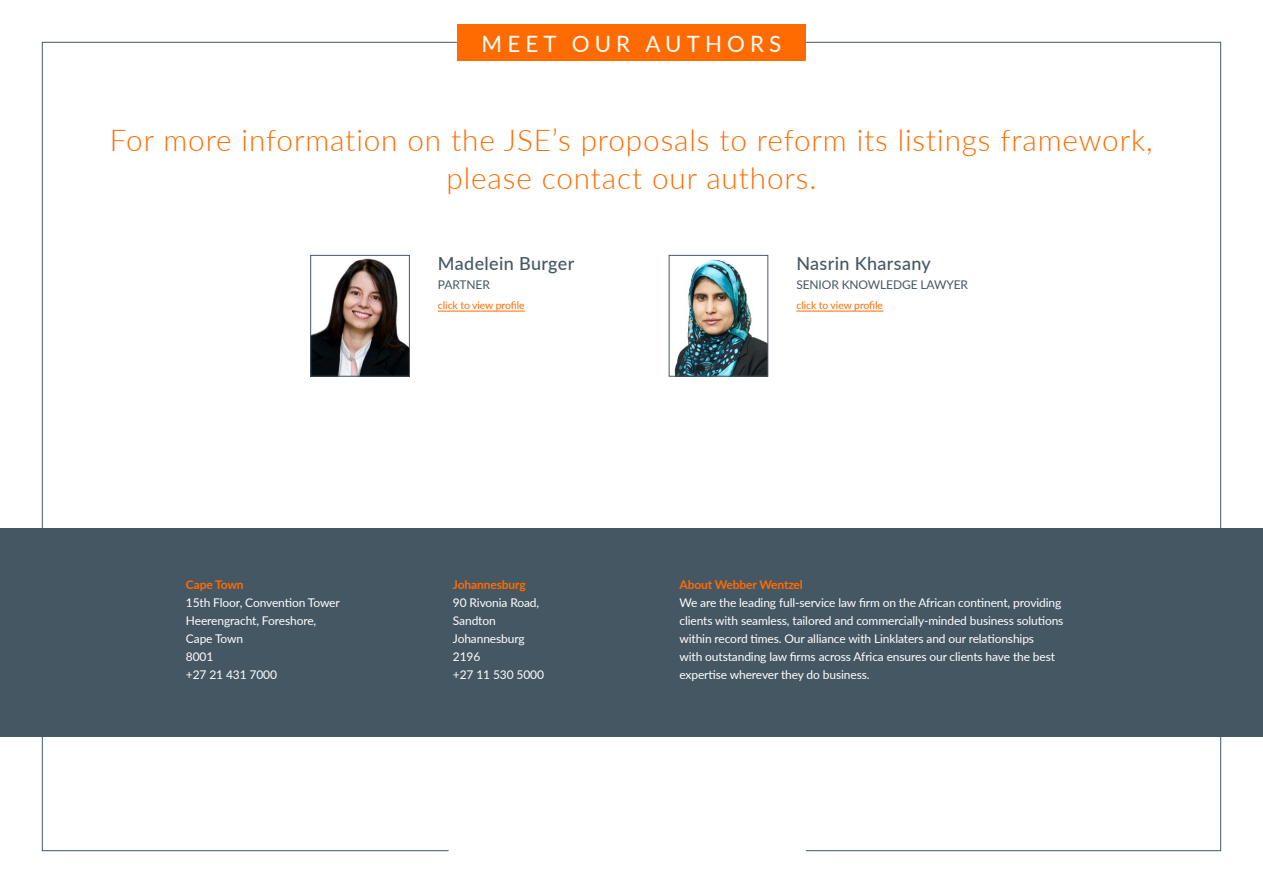
<style>
.page{position:relative;width:1263px;height:893px;background:#fff}
.page>*{position:absolute;margin:0;border:0;box-sizing:border-box;transform-origin:0 0}
.t1{font:300 30px/37.5px "Lato";letter-spacing:.03em;color:#ff6b00;text-align:center}
.t2{font:22.5px "Lato";letter-spacing:.23em;color:#fff}
.t3{font:500 18px "Lato";letter-spacing:.02em;color:#465764}
.t4{font:12px/18px "Lato";letter-spacing:-.01em;color:#fff}
.t5{font:700 12px "Lato";letter-spacing:-.01em;color:#ff6b00}
.t6{font:12px "Lato";letter-spacing:-.01em;color:#465764}
.t7{font:10.5px "Lato";letter-spacing:-.01em;color:#ff6b00}
</style>
<div class="page">
<div style="left:0;top:528px;width:1263px;height:209px;background:#465764"></div>
<hr style="left:438px;top:311px;width:87px;height:1px;background:#ff6b00">
<hr style="left:796px;top:311px;width:87px;height:1px;background:#ff6b00">
<img style="left:312px;top:258px;width:96px;height:116px">
<div style="left:310px;top:255px;width:100px;height:121px;border:1px solid #465764"></div>
<img style="left:674px;top:259px;width:92px;height:115px">
<div style="left:669px;top:255px;width:99px;height:121px;border:1px solid #465764"></div>
<div style="left:457px;top:24px;width:348px;height:37px;background:#ff6b00"></div>
<h2 class="t2" style="left:482px;top:27px;width:301px">MEET OUR AUTHORS</h2>
<h1 class="t1" style="left:110px;top:121px;width:1044px">For more information on the JSE’s proposals to reform its listings framework, please contact our authors.</h1>
<h3 class="t3" style="left:438px;top:250px;width:138px">Madelein Burger</h3>
<p class="t6" style="left:438px;top:276px;width:53px">PARTNER</p>
<p class="t7" style="left:438px;top:297px;width:88px">click to view profile</p>
<h3 class="t3" style="left:796px;top:250px;width:136px">Nasrin Kharsany</h3>
<p class="t6" style="left:796px;top:276px;width:173px">SENIOR KNOWLEDGE LAWYER</p>
<p class="t7" style="left:796px;top:297px;width:88px">click to view profile</p>
<p class="t5" style="left:186px;top:576px;width:59px">Cape Town</p>
<p class="t4" style="left:186px;top:593px;width:155px">15th Floor, Convention Tower<br>Heerengracht, Foreshore,<br>Cape Town<br>8001<br>+27 21 431 7000</p>
<p class="t5" style="left:453px;top:576px;width:74px">Johannesburg</p>
<p class="t4" style="left:453px;top:593px;width:93px">90 Rivonia Road,<br>Sandton<br>Johannesburg<br>2196<br>+27 11 530 5000</p>
<p class="t5" style="left:679px;top:576px;width:125px">About Webber Wentzel</p>
<p class="t4" style="left:679px;top:593px;width:385px">We are the leading full-service law firm on the African continent, providing clients with seamless, tailored and commercially-minded business solutions within record times. Our alliance with Linklaters and our relationships<br>with outstanding law firms across Africa ensures our clients have the best expertise wherever they do business.</p>
</div>
